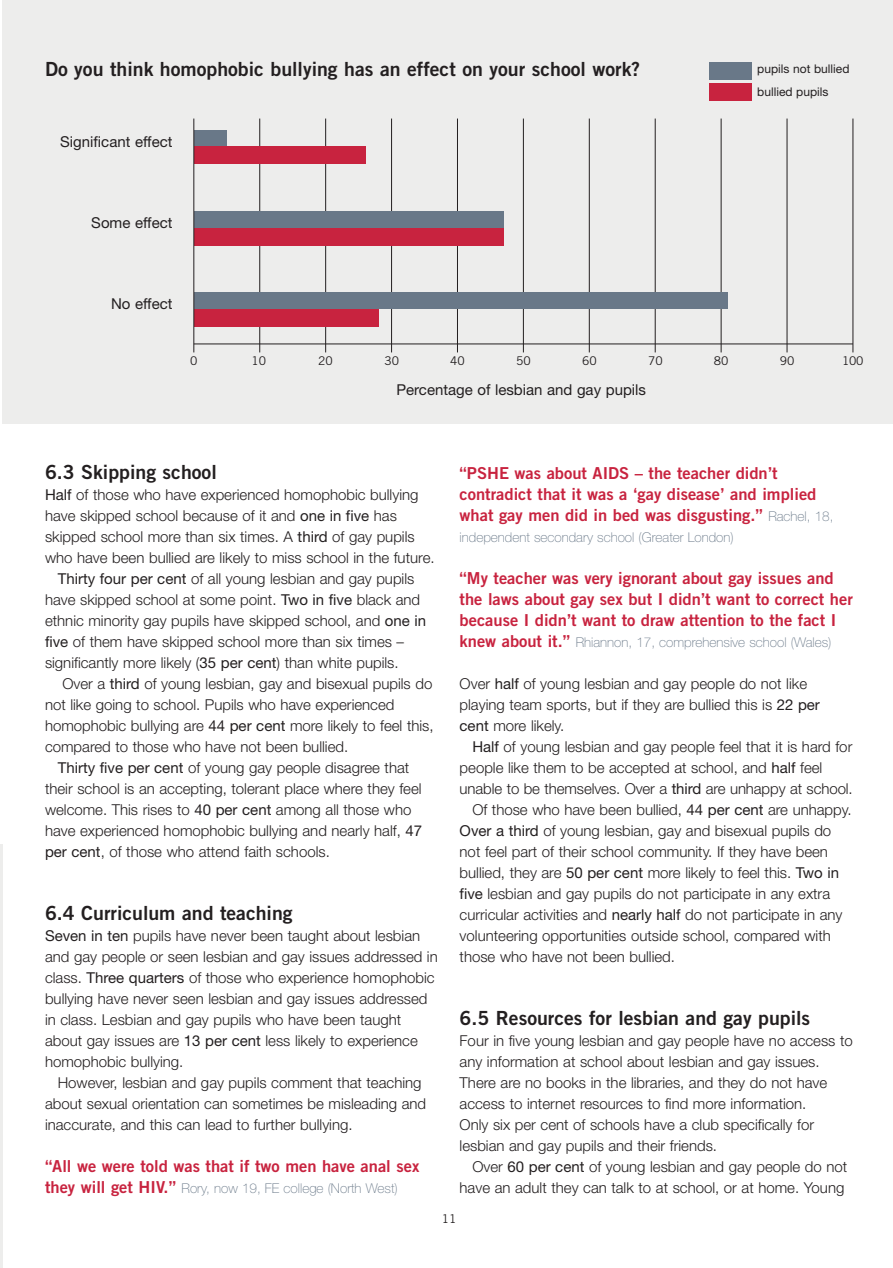
<style>
.page{position:relative;width:893px;height:1268px;background:#fff}
.page>*{position:absolute;margin:0;border:0;box-sizing:border-box;transform-origin:0 0}
.t1{font:19.5px "Trade Gothic Bold Two";color:#231f20}
.t2{font:16.5px/21px "Trade Gothic Bold Two";color:#c8233f}
.t3{font:300 15px/21px "Helvetica Neue";color:#231f20}
.t4{font:15px "Helvetica Neue";color:#231f20}
.t5{font:100 13.5px "Helvetica Neue";color:#697888}
.t6{font:12px/22.5px "Helvetica Neue";color:#231f20}
.t7{font:12px "Trade Gothic";color:#231f20}
.s1{font-weight:400}
.s2{font-family:"Trade Gothic Bold Two";font-weight:400;font-size:16.5px;color:#c8233f}
.s3{font-family:"Helvetica Neue";font-weight:100;font-size:13.5px;color:#697888}
</style>
<div class="page">
<div style="left:2px;top:0;width:891px;height:423px;background:#ededec"></div>
<hr style="left:0;top:844px;width:2px;height:424px;background:#ededec">
<hr style="left:194px;top:344px;width:659px;height:1px;background:#231f20">
<hr style="left:852px;top:119px;width:1px;height:233px;background:#231f20">
<div style="left:194px;top:130px;width:33px;height:17px;background:#697888"></div>
<div style="left:709px;top:62px;width:42px;height:17px;background:#697888"></div>
<div style="left:709px;top:83px;width:42px;height:17px;background:#c8233f"></div>
<hr style="left:259px;top:119px;width:1px;height:233px;background:#231f20">
<hr style="left:325px;top:119px;width:1px;height:233px;background:#231f20">
<hr style="left:391px;top:119px;width:1px;height:233px;background:#231f20">
<hr style="left:457px;top:119px;width:1px;height:233px;background:#231f20">
<hr style="left:523px;top:119px;width:1px;height:233px;background:#231f20">
<hr style="left:589px;top:119px;width:1px;height:233px;background:#231f20">
<hr style="left:655px;top:119px;width:1px;height:233px;background:#231f20">
<hr style="left:721px;top:119px;width:1px;height:233px;background:#231f20">
<hr style="left:787px;top:119px;width:1px;height:233px;background:#231f20">
<div style="left:194px;top:211px;width:309px;height:18px;background:#697888"></div>
<div style="left:194px;top:228px;width:309px;height:17px;background:#c8233f"></div>
<div style="left:194px;top:147px;width:171px;height:17px;background:#c8233f"></div>
<div style="left:194px;top:293px;width:534px;height:16px;background:#697888"></div>
<div style="left:194px;top:309px;width:184px;height:17px;background:#c8233f"></div>
<hr style="left:193px;top:119px;width:1px;height:233px;background:#231f20">
<h1 class="t1" style="left:45px;top:62px;width:597px">Do you think homophobic bullying has an effect on your school work?</h1>
<p class="t4" style="left:60px;top:136px;width:114px">Significant effect</p>
<p class="t4" style="left:91px;top:217px;width:83px">Some effect</p>
<p class="t4" style="left:111px;top:298px;width:63px">No effect</p>
<p class="t6" style="left:757px;top:59px;width:94px">pupils not bullied bullied pupils</p>
<p class="t7" style="left:190px;top:357px;width:9px">0</p>
<p class="t7" style="left:252px;top:357px;width:16px">10</p>
<p class="t7" style="left:318px;top:357px;width:16px">20</p>
<p class="t7" style="left:384px;top:357px;width:16px">30</p>
<p class="t7" style="left:450px;top:357px;width:16px">40</p>
<p class="t7" style="left:516px;top:357px;width:16px">50</p>
<p class="t7" style="left:582px;top:357px;width:16px">60</p>
<p class="t7" style="left:648px;top:357px;width:16px">70</p>
<p class="t7" style="left:714px;top:357px;width:16px">80</p>
<p class="t7" style="left:780px;top:357px;width:16px">90</p>
<p class="t7" style="left:842px;top:357px;width:23px">100</p>
<p class="t4" style="left:396px;top:384px;width:251px">Percentage of lesbian and gay pupils</p>
<h1 class="t1" style="left:45px;top:465px;width:173px">6.3 Skipping school</h1>
<p class="t3" style="left:45px;top:485px;width:375px"><span class="s1">Half</span> of those who have experienced homophobic bullying</p>
<p class="t3" style="left:45px;top:506px;width:353px">have skipped school because of it and <span class="s1">one in five</span> has</p>
<p class="t3" style="left:45px;top:527px;width:371px">skipped school more than six times. A <span class="s1">third</span> of gay pupils</p>
<p class="t3" style="left:45px;top:548px;width:391px">who have been bullied are likely to miss school in the future.</p>
<p class="t3" style="left:58px;top:569px;width:358px"><span class="s1">Thirty four per cent</span> of all young lesbian and gay pupils</p>
<p class="t3" style="left:45px;top:590px;width:377px">have skipped school at some point. <span class="s1">Two in five</span> black and</p>
<p class="t3" style="left:45px;top:611px;width:383px">ethnic minority gay pupils have skipped school, and <span class="s1">one in</span></p>
<p class="t3" style="left:45px;top:632px;width:361px"><span class="s1">five</span> of them have skipped school more than six times –</p>
<p class="t3" style="left:45px;top:653px;width:355px">significantly more likely (<span class="s1">35 per cent</span>) than white pupils.</p>
<p class="t3" style="left:62px;top:674px;width:371px">Over a <span class="s1">third</span> of young lesbian, gay and bisexual pupils do</p>
<p class="t3" style="left:45px;top:695px;width:351px">not like going to school. Pupils who have experienced</p>
<p class="t3" style="left:45px;top:716px;width:390px">homophobic bullying are <span class="s1">44 per cent</span> more likely to feel this,</p>
<p class="t3" style="left:45px;top:737px;width:305px">compared to those who have not been bullied.</p>
<p class="t3" style="left:58px;top:758px;width:353px"><span class="s1">Thirty five per cent</span> of young gay people disagree that</p>
<p class="t3" style="left:45px;top:779px;width:378px">their school is an accepting, tolerant place where they feel</p>
<p class="t3" style="left:45px;top:800px;width:368px">welcome. This rises to <span class="s1">40 per cent</span> among all those who</p>
<p class="t3" style="left:45px;top:821px;width:379px">have experienced homophobic bullying and nearly half, <span class="s1">47</span></p>
<p class="t3" style="left:45px;top:842px;width:286px"><span class="s1">per cent</span>, of those who attend faith schools.</p>
<h1 class="t1" style="left:45px;top:906px;width:249px">6.4 Curriculum and teaching</h1>
<p class="t3" style="left:45px;top:926px;width:394px"><span class="s1">Seven in ten</span> pupils have never been taught about lesbian and gay people or seen lesbian and gay issues addressed in class. <span class="s1">Three quarters</span> of those who experience homophobic bullying have never seen lesbian and gay issues addressed in class. Lesbian and gay pupils who have been taught about gay issues are <span class="s1">13 per cent</span> less likely to experience homophobic bullying.</p>
<p class="t3" style="left:45px;top:1073px;width:383px;text-indent:13px">However, lesbian and gay pupils comment that teaching about sexual orientation can sometimes be misleading and inaccurate, and this can lead to further bullying.</p>
<p class="t2" style="left:45px;top:1157px;width:376px">“All we were told was that if two men have anal sex</p>
<p class="t5" style="left:45px;top:1183px;width:354px"><span class="s2">they will get HIV.”</span> Rory, now 19, FE college (North West)</p>
<p class="t2" style="left:460px;top:464px;width:375px">“PSHE was about AIDS – the teacher didn’t contradict that it was a ‘gay disease’ and implied what gay men did in bed was disgusting.” <span class="s3">Rachel, 18,</span></p>
<p class="t5" style="left:460px;top:532px;width:276px">independent secondary school (Greater London)</p>
<p class="t2" style="left:460px;top:569px;width:395px">“My teacher was very ignorant about gay issues and the laws about gay sex but I didn’t want to correct her because I didn’t want to draw attention to the fact I</p>
<p class="t5" style="left:460px;top:637px;width:373px"><span class="s2">knew about it.”</span> Rhiannon, 17, comprehensive school (Wales)</p>
<p class="t3" style="left:460px;top:674px;width:362px">Over <span class="s1">half</span> of young lesbian and gay people do not like playing team sports, but if they are bullied this is <span class="s1">22 per cent</span> more likely.</p>
<p class="t3" style="left:472px;top:737px;width:381px"><span class="s1">Half</span> of young lesbian and gay people feel that it is hard for</p>
<p class="t3" style="left:460px;top:758px;width:364px">people like them to be accepted at school, and <span class="s1">half</span> feel</p>
<p class="t3" style="left:460px;top:779px;width:395px">unable to be themselves. Over a <span class="s1">third</span> are unhappy at school.</p>
<p class="t3" style="left:472px;top:800px;width:381px">Of those who have been bullied, <span class="s1">44 per cent</span> are unhappy.</p>
<p class="t3" style="left:460px;top:821px;width:373px"><span class="s1">Over a third</span> of young lesbian, gay and bisexual pupils do</p>
<p class="t3" style="left:460px;top:842px;width:370px">not feel part of their school community. If they have been</p>
<p class="t3" style="left:460px;top:863px;width:381px">bullied, they are <span class="s1">50 per cent</span> more likely to feel this. <span class="s1">Two in</span></p>
<p class="t3" style="left:460px;top:884px;width:372px"><span class="s1">five</span> lesbian and gay pupils do not participate in any extra</p>
<p class="t3" style="left:460px;top:905px;width:384px">curricular activities and <span class="s1">nearly half</span> do not participate in any</p>
<p class="t3" style="left:460px;top:926px;width:373px">volunteering opportunities outside school, compared with</p>
<p class="t3" style="left:460px;top:947px;width:217px">those who have not been bullied.</p>
<h1 class="t1" style="left:460px;top:1011px;width:352px">6.5 Resources for lesbian and gay pupils</h1>
<p class="t3" style="left:460px;top:1031px;width:395px">Four in five young lesbian and gay people have no access to any information at school about lesbian and gay issues.<br>There are no books in the libraries, and they do not have access to internet resources to find more information.<br>Only six per cent of schools have a club specifically for lesbian and gay pupils and their friends.</p>
<p class="t3" style="left:460px;top:1157px;width:389px;text-align:right">Over <span class="s1">60 per cent</span> of young lesbian and gay people do not have an adult they can talk to at school, or at home. Young</p>
<p class="t7" style="left:442px;top:1214px;width:16px">11</p>
</div>
